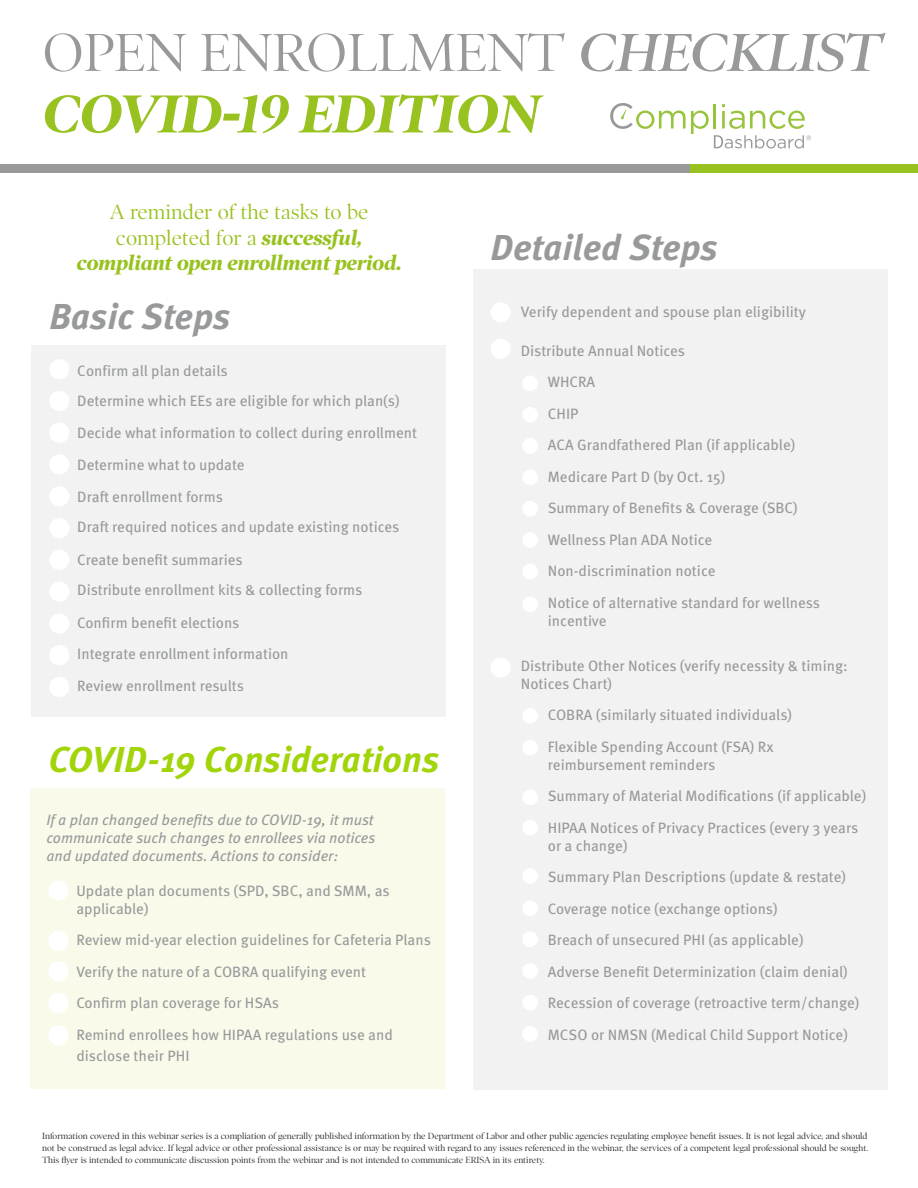
<style>
.page{position:relative;width:918px;height:1188px;background:#fff}
.page>*{position:absolute;margin:0;border:0;box-sizing:border-box;transform-origin:0 0}
.t1{font:italic 700 54px/61.5px "Poynter OS Disp";color:#98c21f}
.t2{font:italic 700 36px "Meta Pro";color:#98999a}
.t3{font:italic 700 36px "Meta Pro";color:#a2d40a}
.t4{font:italic 700 21px/25.2px "Poynter OS Disp";color:#98c21f;text-align:center}
.t5{font:15px/31.3px "Meta Pro";color:#98999a}
.t6{font:italic 15px/18px "Meta Pro";color:#98999a}
.t7{font:9px/12px "Poynter OS Disp";color:#231f20;text-align:justify}
.s1{font-weight:400;font-style:normal;color:#98999a}
.s2{font-weight:600;color:#98999a}
.s3{font-weight:400;font-style:normal}
</style>
<div class="page">
<div style="left:473px;top:269px;width:415px;height:821px;background:#f1f2f1"></div>
<div style="left:31px;top:345px;width:415px;height:372px;background:#f1f2f1"></div>
<svg style="left:610px;top:103px;width:201px;height:45px"></svg>
<div style="left:49px;top:359px;width:20px;height:20px;background:#fff;border-radius:50%"></div>
<div style="left:49px;top:391px;width:20px;height:20px;background:#fff;border-radius:50%"></div>
<div style="left:49px;top:454px;width:20px;height:21px;background:#fff;border-radius:50%"></div>
<div style="left:49px;top:486px;width:20px;height:20px;background:#fff;border-radius:50%"></div>
<div style="left:49px;top:550px;width:20px;height:20px;background:#fff;border-radius:50%"></div>
<div style="left:49px;top:582px;width:20px;height:20px;background:#fff;border-radius:50%"></div>
<div style="left:49px;top:613px;width:20px;height:21px;background:#fff;border-radius:50%"></div>
<div style="left:49px;top:645px;width:20px;height:20px;background:#fff;border-radius:50%"></div>
<div style="left:49px;top:677px;width:20px;height:20px;background:#fff;border-radius:50%"></div>
<div style="left:49px;top:423px;width:20px;height:20px;background:#fff;border-radius:50%"></div>
<div style="left:49px;top:518px;width:20px;height:20px;background:#fff;border-radius:50%"></div>
<div style="left:491px;top:302px;width:20px;height:20px;background:#fff;border-radius:50%"></div>
<div style="left:491px;top:339px;width:20px;height:20px;background:#fff;border-radius:50%"></div>
<div style="left:522px;top:375px;width:16px;height:16px;background:#fff;border-radius:50%"></div>
<div style="left:522px;top:407px;width:16px;height:15px;background:#fff;border-radius:50%"></div>
<div style="left:522px;top:438px;width:16px;height:16px;background:#fff;border-radius:50%"></div>
<div style="left:522px;top:470px;width:16px;height:15px;background:#fff;border-radius:50%"></div>
<div style="left:522px;top:501px;width:16px;height:16px;background:#fff;border-radius:50%"></div>
<div style="left:522px;top:532px;width:16px;height:16px;background:#fff;border-radius:50%"></div>
<div style="left:522px;top:564px;width:16px;height:15px;background:#fff;border-radius:50%"></div>
<div style="left:522px;top:597px;width:16px;height:15px;background:#fff;border-radius:50%"></div>
<div style="left:491px;top:658px;width:20px;height:20px;background:#fff;border-radius:50%"></div>
<div style="left:522px;top:708px;width:16px;height:16px;background:#fff;border-radius:50%"></div>
<div style="left:522px;top:740px;width:16px;height:15px;background:#fff;border-radius:50%"></div>
<div style="left:522px;top:790px;width:16px;height:15px;background:#fff;border-radius:50%"></div>
<div style="left:522px;top:820px;width:16px;height:15px;background:#fff;border-radius:50%"></div>
<div style="left:522px;top:868px;width:16px;height:16px;background:#fff;border-radius:50%"></div>
<div style="left:522px;top:900px;width:16px;height:16px;background:#fff;border-radius:50%"></div>
<div style="left:522px;top:931px;width:16px;height:16px;background:#fff;border-radius:50%"></div>
<div style="left:522px;top:963px;width:16px;height:16px;background:#fff;border-radius:50%"></div>
<div style="left:522px;top:995px;width:16px;height:15px;background:#fff;border-radius:50%"></div>
<div style="left:522px;top:1026px;width:16px;height:16px;background:#fff;border-radius:50%"></div>
<div style="left:0;top:164px;width:692px;height:9px;background:#99989b"></div>
<div style="left:690px;top:164px;width:228px;height:9px;background:#98c21f"></div>
<div style="left:30px;top:788px;width:415px;height:301px;background:#fafaea"></div>
<div style="left:48px;top:880px;width:21px;height:20px;background:#fff;border-radius:50%"></div>
<div style="left:48px;top:931px;width:21px;height:20px;background:#fff;border-radius:50%"></div>
<div style="left:48px;top:961px;width:21px;height:20px;background:#fff;border-radius:50%"></div>
<div style="left:48px;top:993px;width:21px;height:20px;background:#fff;border-radius:50%"></div>
<div style="left:48px;top:1025px;width:21px;height:20px;background:#fff;border-radius:50%"></div>
<p class="t1" style="left:42px;top:23px;width:841px"><span class="s1">OPEN ENROLLMENT</span> <span class="s2">CHECKLIST<br></span>COVID-19 EDITION</p>
<p class="t4" style="left:77px;top:200px;width:326px"><span class="s3">A reminder of the tasks to be completed for a</span> successful, compliant open enrollment period.</p>
<p class="t2" style="left:491px;top:219px;width:229px">Detailed Steps</p>
<p class="t2" style="left:49px;top:289px;width:183px">Basic Steps</p>
<p class="t5" style="left:521px;top:295px;width:287px">Verify dependent and spouse plan eligibility</p>
<p class="t5" style="left:521px;top:334px;width:166px">Distribute Annual Notices</p>
<p class="t5" style="left:548px;top:365px;width:49px">WHCRA</p>
<p class="t5" style="left:548px;top:397px;width:32px">CHIP</p>
<p class="t5" style="left:548px;top:428px;width:249px">ACA Grandfathered Plan (if applicable)</p>
<p class="t5" style="left:548px;top:460px;width:179px">Medicare Part D (by Oct. 15)</p>
<p class="t5" style="left:548px;top:491px;width:252px">Summary of Benefits &amp; Coverage (SBC)</p>
<p class="t5" style="left:548px;top:523px;width:166px">Wellness Plan ADA Notice</p>
<p class="t5" style="left:548px;top:554px;width:169px">Non-discrimination notice</p>
<p class="t5" style="left:548px;top:592px;width:274px;line-height:18px">Notice of alternative standard for wellness incentive</p>
<p class="t5" style="left:521px;top:655px;width:329px;line-height:18px">Distribute Other Notices (verify necessity &amp; timing:<br>Notices Chart)</p>
<p class="t5" style="left:548px;top:698px;width:246px">COBRA (similarly situated individuals)</p>
<p class="t5" style="left:548px;top:736px;width:227px;line-height:18px">Flexible Spending Account (FSA) Rx reimbursement reminders</p>
<p class="t5" style="left:548px;top:779px;width:320px">Summary of Material Modifications (if applicable)</p>
<p class="t5" style="left:548px;top:817px;width:312px;line-height:18px">HIPAA Notices of Privacy Practices (every 3 years or a change)</p>
<p class="t5" style="left:548px;top:860px;width:300px">Summary Plan Descriptions (update &amp; restate)</p>
<p class="t5" style="left:548px;top:892px;width:231px">Coverage notice (exchange options)</p>
<p class="t5" style="left:548px;top:923px;width:257px">Breach of unsecured PHI (as applicable)</p>
<p class="t5" style="left:548px;top:955px;width:301px">Adverse Benefit Determinization (claim denial)</p>
<p class="t5" style="left:548px;top:986px;width:313px">Recession of coverage (retroactive term/change)</p>
<p class="t5" style="left:548px;top:1018px;width:302px">MCSO or NMSN (Medical Child Support Notice)</p>
<p class="t5" style="left:77px;top:354px;width:341px">Confirm all plan details<br>Determine which EEs are eligible for which plan(s)<br>Decide what information to collect during enrollment Determine what to update<br>Draft enrollment forms<br>Draft required notices and update existing notices</p>
<p class="t5" style="left:77px;top:544px;width:287px;line-height:30.5px">Create benefit summaries<br>Distribute enrollment kits &amp; collecting forms</p>
<p class="t5" style="left:77px;top:606px;width:213px">Confirm benefit elections<br>Integrate enrollment information<br>Review enrollment results</p>
<p class="t3" style="left:48px;top:732px;width:393px">COVID-19 Considerations</p>
<p class="t6" style="left:46px;top:810px;width:331px">If a plan changed benefits due to COVID-19, it must communicate such changes to enrollees via notices and updated documents. Actions to consider:</p>
<p class="t5" style="left:76px;top:881px;width:315px;line-height:18px">Update plan documents (SPD, SBC, and SMM, as applicable)</p>
<p class="t5" style="left:76px;top:923px;width:356px">Review mid-year election guidelines for Cafeteria Plans</p>
<p class="t5" style="left:76px;top:955px;width:291px">Verify the nature of a COBRA qualifying event</p>
<p class="t5" style="left:76px;top:986px;width:204px">Confirm plan coverage for HSAs</p>
<p class="t5" style="left:76px;top:1023px;width:318px;line-height:21.6px">Remind enrollees how HIPAA regulations use and disclose their PHI</p>
<p class="t7" style="left:42px;top:1130px;width:828px">Information covered in this webinar series is a compliation of generally published information by the Department of Labor and other public agencies regulating employee benefit issues. It is not legal advice, and should not be construed as legal advice. If legal advice or other professional assistance is or may be required with regard to any issues referenced in the webinar, the services of a competent legal professional should be sought.<br>This flyer is intended to communicate discussion points from the webinar and is not intended to communicate ERISA in its entirety.</p>
</div>
